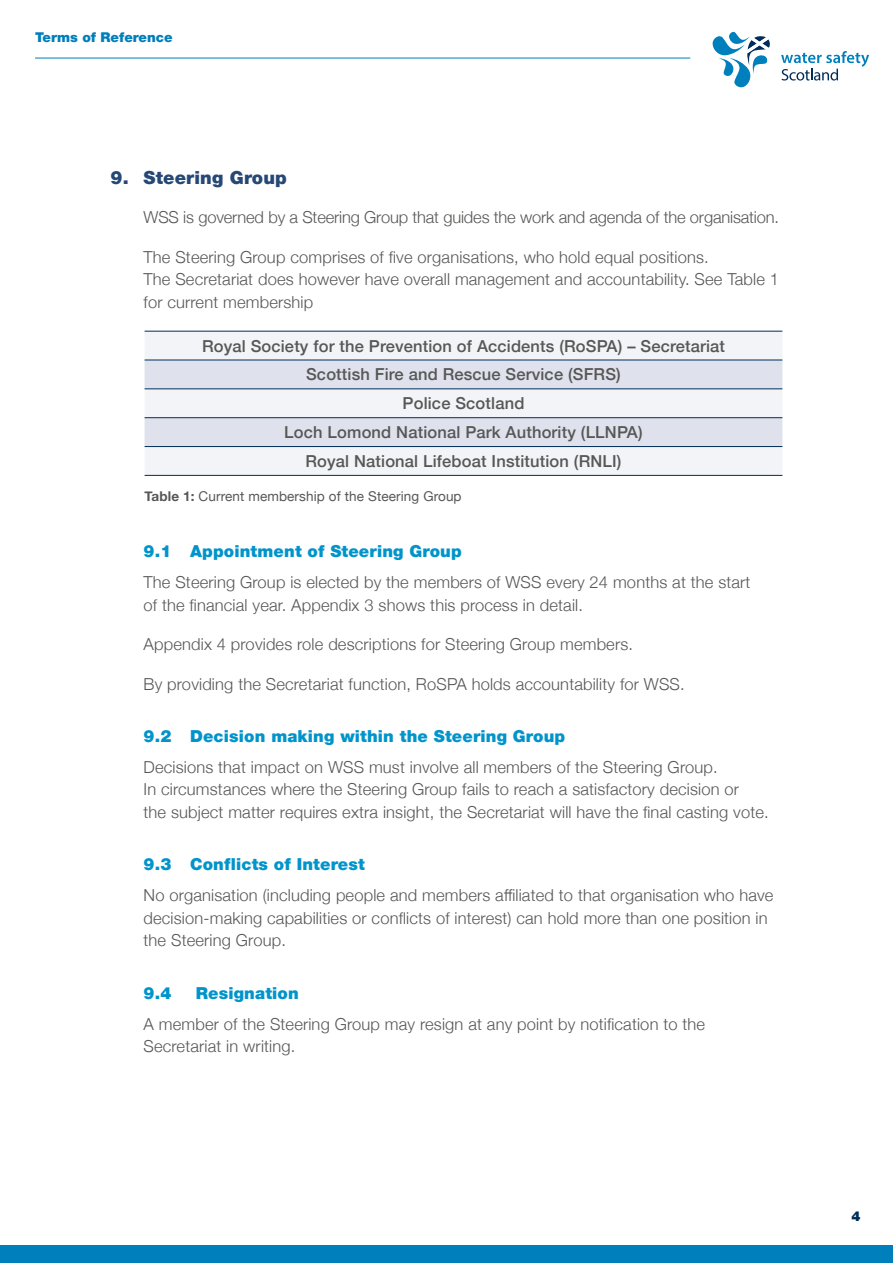
<style>
.page{position:relative;width:893px;height:1263px;background:#fff}
.page>*{position:absolute;margin:0;border:0;box-sizing:border-box;transform-origin:0 0}
.t1{font:900 18px "Helvetica Neue LT";letter-spacing:.01em;color:#264875}
.t2{font:300 16.5px/22.5px "Helvetica Neue";letter-spacing:.01em;color:#575756}
.t3{font:500 16.5px/28.8px "Helvetica Neue";letter-spacing:.01em;color:#575756;text-align:center}
.t4{font:900 16.5px "Helvetica Neue LT";letter-spacing:.01em;color:#0094cb}
.t5{font:300 16.5px "Helvetica Neue";letter-spacing:-.01em;color:#575756}
.t6{font:13.5px "Helvetica Neue";letter-spacing:.01em;color:#575756}
.t7{font:900 13.5px "Helvetica Neue LT";color:#007fbd}
.t8{font:900 13.5px "Helvetica Neue LT";color:#002d59}
.s1{font-weight:700}
</style>
<div class="page">
<svg style="left:781px;top:51px;width:88px;height:30px"></svg>
<svg style="left:713px;top:31px;width:57px;height:57px"></svg>
<div style="left:145px;top:332px;width:637px;height:143px;background:#f2f4f8"></div>
<svg style="left:145px;top:361px;width:637px;height:85px;fill:#dfe2ed"></svg>
<hr style="left:145px;top:331px;width:637px;height:1px;background:#002d59">
<hr style="left:145px;top:360px;width:637px;height:1px;background:#002d59">
<hr style="left:145px;top:389px;width:637px;height:1px;background:#002d59">
<hr style="left:145px;top:417px;width:637px;height:1px;background:#002d59">
<hr style="left:145px;top:446px;width:637px;height:1px;background:#002d59">
<hr style="left:145px;top:475px;width:637px;height:1px;background:#002d59">
<div style="left:0;top:1246px;width:893px;height:17px;background:#007fbd"></div>
<hr style="left:35px;top:58px;width:655px;height:1px;background:#007fbd">
<p class="t7" style="left:35px;top:29px;width:139px">Terms of Reference</p>
<p class="t1" style="left:111px;top:167px;width:178px">9. Steering Group</p>
<p class="t5" style="left:144px;top:204px;width:637px">WSS is governed by a Steering Group that guides the work and agenda of the organisation.</p>
<p class="t2" style="left:144px;top:245px;width:637px">The Steering Group comprises of five organisations, who hold equal positions.<br>The Secretariat does however have overall management and accountability. See Table 1 for current membership</p>
<p class="t3" style="left:202px;top:330px;width:524px">Royal Society for the Prevention of Accidents (RoSPA) – Secretariat Scottish Fire and Rescue Service (SFRS)<br>Police Scotland<br>Loch Lomond National Park Authority (LLNPA)<br>Royal National Lifeboat Institution (RNLI)</p>
<p class="t6" style="left:145px;top:486px;width:319px"><span class="s1">Table 1:</span> Current membership of the Steering Group</p>
<p class="t4" style="left:144px;top:541px;width:320px">9.1 Appointment of Steering Group</p>
<p class="t2" style="left:144px;top:570px;width:608px">The Steering Group is elected by the members of WSS every 24 months at the start of the financial year. Appendix 3 shows this process in detail.</p>
<p class="t2" style="left:144px;top:632px;width:491px">Appendix 4 provides role descriptions for Steering Group members.</p>
<p class="t2" style="left:144px;top:671px;width:543px">By providing the Secretariat function, RoSPA holds accountability for WSS.</p>
<p class="t4" style="left:144px;top:726px;width:423px">9.2 Decision making within the Steering Group</p>
<p class="t2" style="left:144px;top:754px;width:627px">Decisions that impact on WSS must involve all members of the Steering Group.<br>In circumstances where the Steering Group fails to reach a satisfactory decision or<br>the subject matter requires extra insight, the Secretariat will have the final casting vote.</p>
<p class="t4" style="left:144px;top:854px;width:223px">9.3 Conflicts of Interest</p>
<p class="t2" style="left:144px;top:883px;width:631px">No organisation (including people and members affiliated to that organisation who have decision-making capabilities or conflicts of interest) can hold more than one position in the Steering Group.</p>
<p class="t4" style="left:144px;top:983px;width:29px">9.4</p>
<p class="t4" style="left:196px;top:983px;width:105px">Resignation</p>
<p class="t2" style="left:144px;top:1011px;width:563px">A member of the Steering Group may resign at any point by notification to the<br>Secretariat in writing.</p>
<p class="t8" style="left:851px;top:1208px;width:11px">4</p>
</div>
